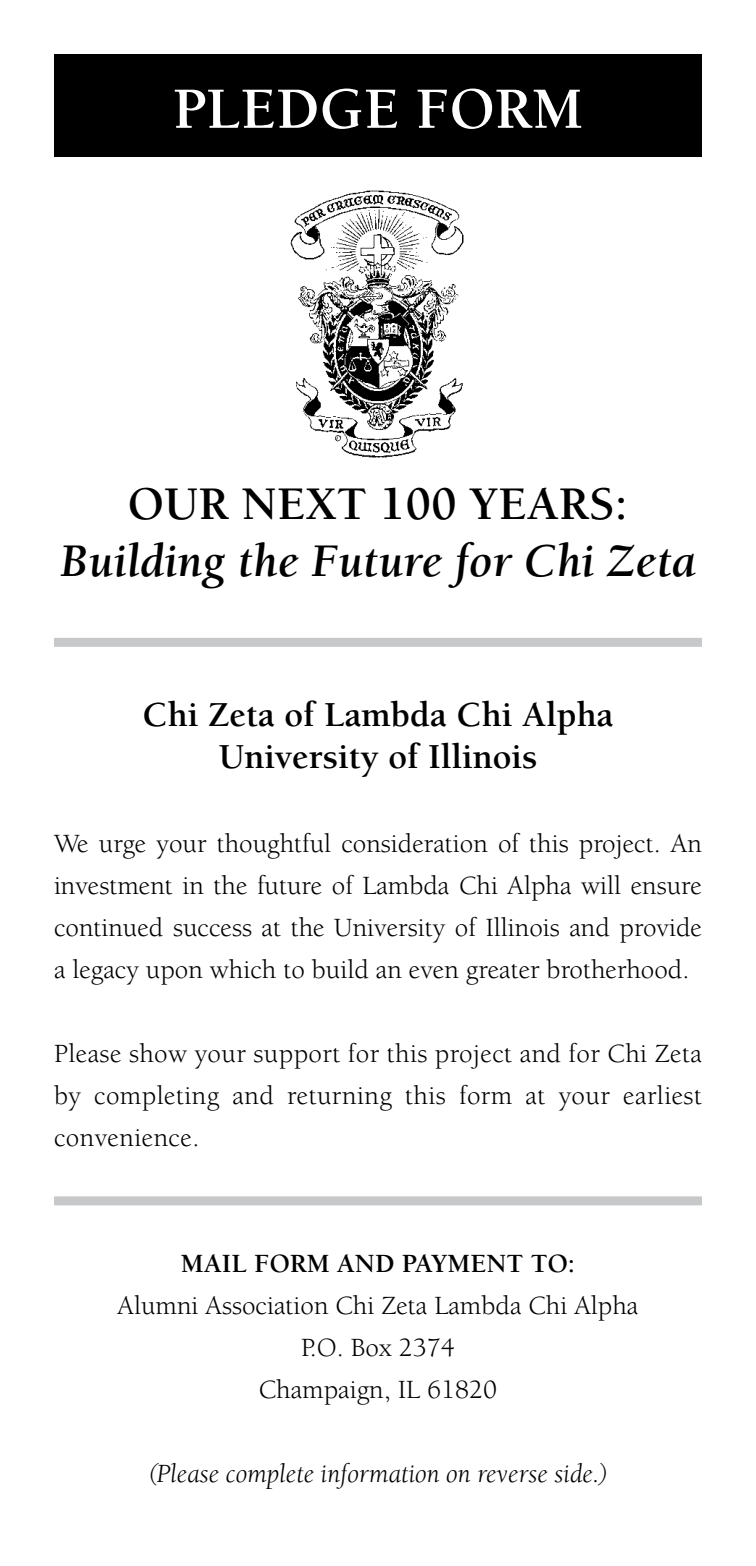
<style>
.page{position:relative;width:756px;height:1566px;background:#fff}
.page>*{position:absolute;margin:0;border:0;box-sizing:border-box;transform-origin:0 0}
.t1{font:700 60px "Berkeley";color:#fff}
.t2{font:italic 700 48px "Berkeley";color:#000}
.t3{font:700 48px "Berkeley";color:#000}
.t4{font:700 36px/42px "Berkeley";color:#000;text-align:center}
.t5{font:27px/42px "Berkeley";color:#000;text-align:justify}
.t6{font:italic 27px "Berkeley";color:#000}
.t7{font:700 27px "Berkeley";color:#000}
</style>
<div class="page">
<img style="left:290px;top:190px;width:174px;height:268px">
<div style="left:54px;top:54px;width:648px;height:103px;background:#000"></div>
<div style="left:54px;top:638px;width:648px;height:9px;background:#c7c8ca"></div>
<div style="left:54px;top:1196px;width:648px;height:9px;background:#c7c8ca"></div>
<h1 class="t1" style="left:173px;top:77px;width:412px">PLEDGE FORM</h1>
<h2 class="t3" style="left:128px;top:478px;width:501px">OUR NEXT 100 YEARS:</h2>
<h2 class="t2" style="left:60px;top:536px;width:637px">Building the Future for Chi Zeta</h2>
<h3 class="t4" style="left:142px;top:694px;width:473px">Chi Zeta of Lambda Chi Alpha<br>University of Illinois</h3>
<p class="t5" style="left:54px;top:823px;width:650px">We urge your thoughtful consideration of this project. An investment in the future of Lambda Chi Alpha will ensure continued success at the University of Illinois and provide a legacy upon which to build an even greater brotherhood.</p>
<p class="t5" style="left:54px;top:1033px;width:650px">Please show your support for this project and for Chi Zeta by completing and returning this form at your earliest convenience.</p>
<p class="t7" style="left:181px;top:1249px;width:396px">MAIL FORM AND PAYMENT TO:</p>
<p class="t5" style="left:118px;top:1285px;width:522px;text-align:center">Alumni Association Chi Zeta Lambda Chi Alpha<br>P.O. Box 2374<br>Champaign, IL 61820</p>
<p class="t6" style="left:148px;top:1460px;width:462px">(Please complete information on reverse side.)</p>
</div>
